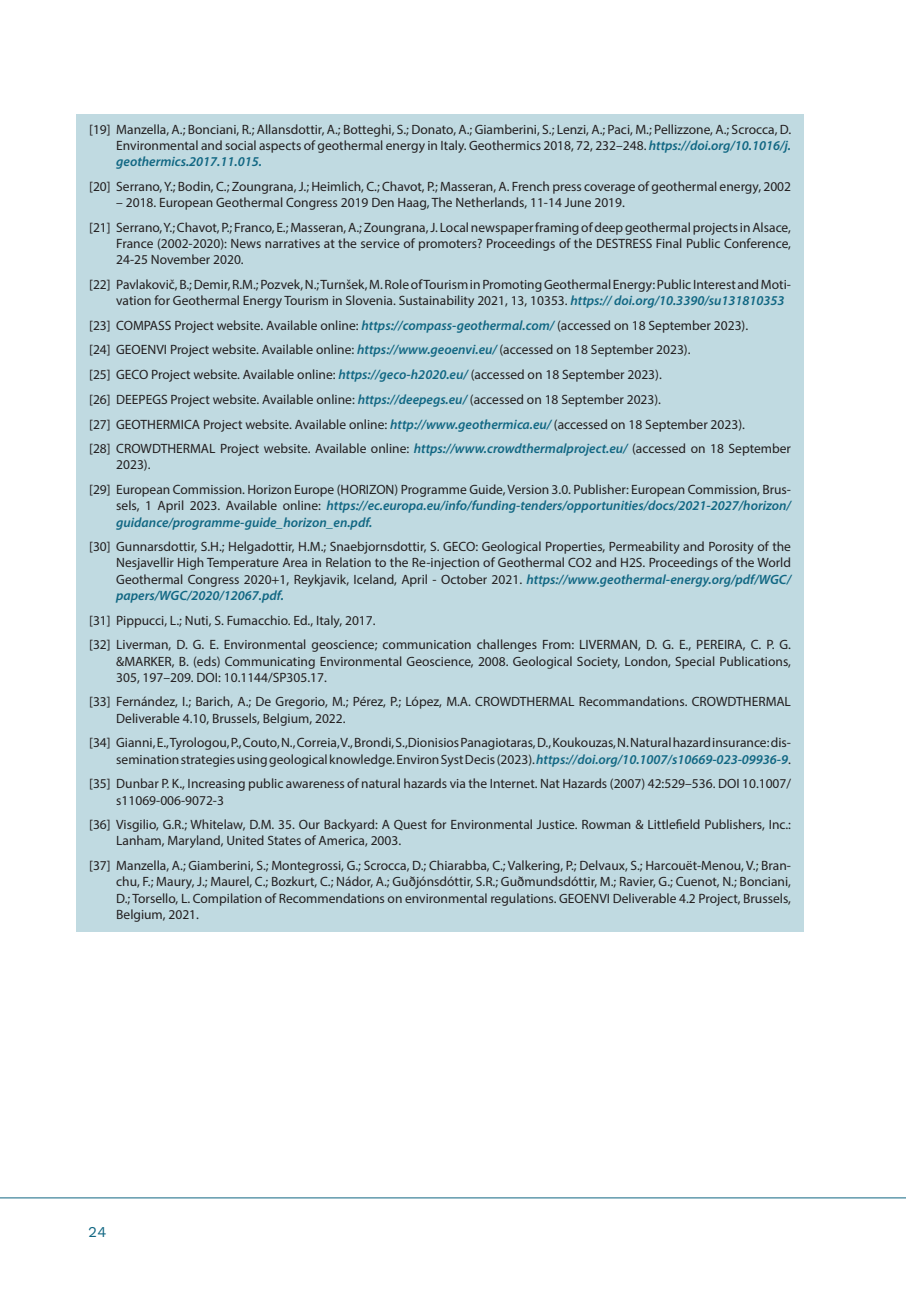
<style>
.page{position:relative;width:906px;height:1289px;background:#fff}
.page>*{position:absolute;margin:0;border:0;box-sizing:border-box;transform-origin:0 0}
.t1{font:15px "Work Sans";color:#116783}
.t2{font:13.5px/16.2px "Myriad Pro";color:#231f20}
.t3{font:italic 600 13.5px/16.2px "Myriad Pro";color:#116783}
.s1{font-weight:600;font-style:italic;color:#116783}
.s2{font-weight:400;font-style:normal;color:#231f20}
</style>
<div class="page">
<hr style="left:0;top:1197px;width:906px;height:1px;background:#116783">
<div style="left:76px;top:115px;width:728px;height:817px;background:#c0dae1"></div>
<p class="t2" style="left:116px;top:121px;width:676px;text-align:justify;text-indent:-27px">[19] Manzella, A.; Bonciani, R.; Allansdottir, A.; Botteghi, S.; Donato, A.; Giamberini, S.; Lenzi, A.; Paci, M.; Pellizzone, A.; Scrocca, D.<br>Environmental and social aspects of geothermal energy in Italy. Geothermics 2018, 72, 232–248. <span class="s1">https://doi.org/10.1016/j. geothermics.2017.11.015.</span></p>
<p class="t2" style="left:89px;top:178px;width:703px">[20] Serrano, Y.; Bodin, C.; Zoungrana, J.; Heimlich, C.; Chavot, P.; Masseran, A. French press coverage of geothermal energy, 2002</p>
<p class="t2" style="left:89px;top:190px;width:703px;line-height:24.8px;text-indent:27px">– 2018. European Geothermal Congress 2019 Den Haag, The Netherlands, 11-14 June 2019.<br>[21] Serrano, Y.; Chavot, P.; Franco, E.; Masseran, A.; Zoungrana, J. Local newspaper framing of deep geothermal projects in Alsace,</p>
<p class="t2" style="left:116px;top:235px;width:676px">France (2002-2020): News narratives at the service of promoters? Proceedings of the DESTRESS Final Public Conference,<br>24-25 November 2020.</p>
<p class="t2" style="left:116px;top:276px;width:676px;text-indent:-27px">[22] Pavlakovič, B.; Demir, R.M.; Pozvek, N.; Turnšek, M. Role of Tourism in Promoting Geothermal Energy: Public Interest and Moti&shy;vation for Geothermal Energy Tourism in Slovenia. Sustainability 2021, 13, 10353. <span class="s1">https:// doi.org/10.3390/su131810353</span></p>
<p class="t2" style="left:89px;top:312px;width:703px;line-height:24.8px">[23] COMPASS Project website. Available online: <span class="s1">https://compass-geothermal.com/</span> (accessed on 18 September 2023).<br>[24] GEOENVI Project website. Available online: <span class="s1">https://www.geoenvi.eu/</span> (accessed on 18 September 2023).<br>[25] GECO Project website. Available online: <span class="s1">https://geco-h2020.eu/</span> (accessed on 18 September 2023).<br>[26] DEEPEGS Project website. Available online: <span class="s1">https://deepegs.eu/</span> (accessed on 18 September 2023).<br>[27] GEOTHERMICA Project website. Available online: <span class="s1">http://www.geothermica.eu/</span> (accessed on 18 September 2023).<br>[28] CROWDTHERMAL Project website. Available online: <span class="s1">https://www.crowdthermalproject.eu/</span> (accessed on 18 September</p>
<p class="t2" style="left:89px;top:452px;width:703px;line-height:24.8px;text-indent:27px">2023).<br>[29] European Commission. Horizon Europe (HORIZON) Programme Guide, Version 3.0. Publisher: European Commission, Brus-</p>
<p class="t3" style="left:116px;top:497px;width:676px"><span class="s2">sels, 1 April 2023. Available online:</span> https://ec.europa.eu/info/funding-tenders/opportunities/docs/2021-2027/horizon/ guidance/programme-guide_horizon_en.pdf.</p>
<p class="t2" style="left:116px;top:538px;width:676px;text-align:justify;text-indent:-27px">[30] Gunnarsdottir, S.H.; Helgadottir, H.M.; Snaebjornsdottir, S. GECO: Geological Properties, Permeability and Porosity of the Nesjavellir High Temperature Area in Relation to the Re-injection of Geothermal CO2 and H2S. Proceedings of the World Geothermal Congress 2020+1, Reykjavik, Iceland, April - October 2021. <span class="s1">https://www.geothermal-energy.org/pdf/WGC/ papers/WGC/2020/12067.pdf.</span></p>
<p class="t2" style="left:89px;top:607px;width:703px;line-height:24.8px">[31] Pippucci, L.; Nuti, S. Fumacchio. Ed., Italy, 2017.<br>[32] Liverman, D. G. E. Environmental geoscience; communication challenges From: LIVERMAN, D. G. E., PEREIRA, C. P. G.</p>
<p class="t2" style="left:116px;top:652px;width:676px">&amp;MARKER, B. (eds) Communicating Environmental Geoscience, 2008. Geological Society, London, Special Publications,<br>305, 197–209. DOI: 10.1144/SP305.17.</p>
<p class="t2" style="left:116px;top:693px;width:676px;text-indent:-27px">[33] Fernández, I.; Barich, A.; De Gregorio, M.; Pérez, P.; López, M.A. CROWDTHERMAL Recommandations. CROWDTHERMAL<br>Deliverable 4.10, Brussels, Belgium, 2022.</p>
<p class="t2" style="left:89px;top:734px;width:703px;text-align:right">[34] Gianni, E., Tyrologou, P., Couto, N., Correia, V., Brondi, S.,Dionisios Panagiotaras, D., Koukouzas, N. Natural hazard insurance: dis&shy;semination strategies using geological knowledge. Environ Syst Decis (2023). <span class="s1">https://doi.org/10.1007/s10669-023-09936-9</span>.</p>
<p class="t2" style="left:116px;top:775px;width:676px;text-indent:-27px">[35] Dunbar P. K., Increasing public awareness of natural hazards via the Internet. Nat Hazards (2007) 42:529–536. DOI 10.1007/ s11069-006-9072-3</p>
<p class="t2" style="left:116px;top:816px;width:676px;text-indent:-27px">[36] Visgilio, G.R.; Whitelaw, D.M. 35. Our Backyard: A Quest for Environmental Justice. Rowman &amp; Littlefield Publishers, Inc.:<br>Lanham, Maryland, United States of America, 2003.</p>
<p class="t2" style="left:116px;top:857px;width:676px;text-align:justify;text-indent:-27px">[37] Manzella, A.; Giamberini, S.; Montegrossi, G.; Scrocca, D.; Chiarabba, C.; Valkering, P.; Delvaux, S.; Harcouët-Menou, V.; Bran&shy;chu, F.; Maury, J.; Maurel, C.; Bozkurt, C.; Nádor, A.; Guðjónsdóttir, S.R.; Guðmundsdóttir, M.; Ravier, G.; Cuenot, N.; Bonciani, D.; Torsello, L. Compilation of Recommendations on environmental regulations. GEOENVI Deliverable 4.2 Project, Brussels, Belgium, 2021.</p>
<p class="t1" style="left:88px;top:1220px;width:20px">24</p>
</div>
